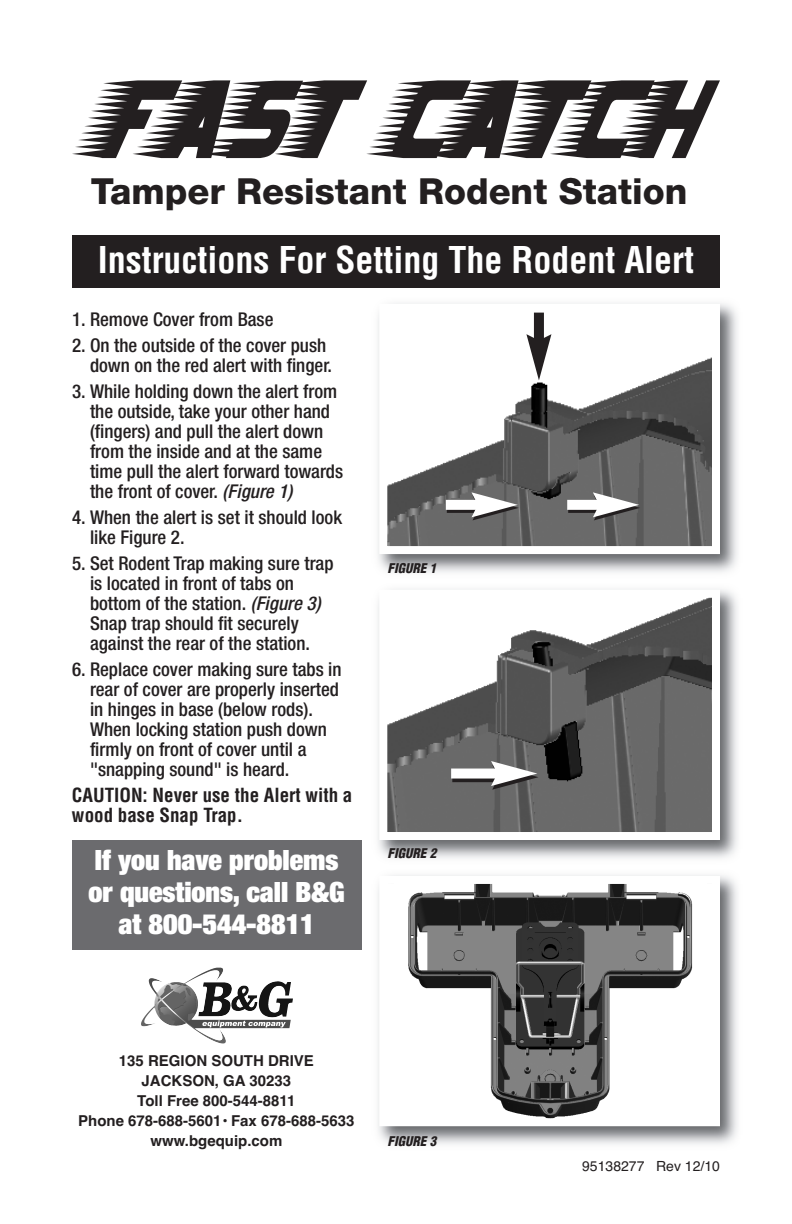
<style>
.page{position:relative;width:792px;height:1224px;background:#fff}
.page>*{position:absolute;margin:0;border:0;box-sizing:border-box;transform-origin:0 0}
.t1{font:700 condensed 36px "Helvetica";color:#fff}
.t2{font:800 36px "Helvetica Neue";color:#231f20}
.t3{font:900 expanded 28px/32px "Helvetica Neue";color:#fff;text-align:center}
.t4{font:500 condensed 19px/20px "Helvetica Neue";color:#231f20}
.t5{font:700 condensed 19px/20px "Helvetica";color:#231f20}
.t6{font:700 15px/20px "Helvetica";color:#231f20;text-align:center}
.t7{font:14px "Helvetica";color:#231f20}
.t8{font:italic 900 condensed 13.2px "Helvetica";letter-spacing:.005em;color:#231f20}
.s1{font-style:italic}
</style>
<div class="page">
<svg style="left:72px;top:80px;width:648px;height:78px"></svg>
<img style="left:378px;top:303px;width:360px;height:842px">
<div style="left:387px;top:312px;width:325px;height:234px;background:#fff"></div>
<img style="left:388px;top:318px;width:323px;height:227px">
<img style="left:141px;top:968px;width:82px;height:55px">
<div style="left:72px;top:235px;width:648px;height:52px;background:#231f20"></div>
<div style="left:447px;top:503px;width:34px;height:10px;background:#231f20"></div>
<div style="left:568px;top:503px;width:35px;height:10px;background:#231f20"></div>
<img style="left:370px;top:580px;width:376px;height:1px">
<img style="left:388px;top:599px;width:323px;height:232px">
<div style="left:452px;top:772px;width:49px;height:10px;background:#231f20"></div>
<div style="left:387px;top:884px;width:325px;height:234px;background:#fff"></div>
<img style="left:408px;top:885px;width:285px;height:232px">
<div style="left:72px;top:840px;width:289px;height:110px;background:#6b6b6e"></div>
<div style="left:446px;top:500px;width:34px;height:10px;background:#fff"></div>
<svg style="left:472px;top:492px;width:47px;height:28px"></svg>
<div style="left:451px;top:769px;width:49px;height:10px;background:#fff"></div>
<svg style="left:491px;top:761px;width:47px;height:29px"></svg>
<div style="left:567px;top:500px;width:35px;height:10px;background:#fff"></div>
<svg style="left:593px;top:492px;width:47px;height:28px"></svg>
<div style="left:534px;top:313px;width:10px;height:30px;background:#231f20"></div>
<svg style="left:526px;top:334px;width:25px;height:46px"></svg>
<h1 class="t2" style="left:91px;top:178px;width:598px">Tamper Resistant Rodent Station</h1>
<h1 class="t1" style="left:98px;top:246px;width:598px">Instructions For Setting The Rodent Alert</h1>
<p class="t4" style="left:72px;top:311px;width:203px">1. Remove Cover from Base</p>
<p class="t4" style="left:90px;top:337px;width:244px;text-indent:-18px">2. On the outside of the cover push down on the red alert with finger.</p>
<p class="t4" style="left:90px;top:383px;width:255px;text-indent:-18px">3. While holding down the alert from the outside, take your other hand (fingers) and pull the alert down from the inside and at the same time pull the alert forward towards the front of cover. <span class="s1">(Figure 1)</span></p>
<p class="t4" style="left:90px;top:509px;width:254px;text-indent:-18px">4. When the alert is set it should look like Figure 2.</p>
<p class="t4" style="left:90px;top:555px;width:245px;text-indent:-18px">5. Set Rodent Trap making sure trap is located in front of tabs on bottom of the station. <span class="s1">(Figure 3)<br></span>Snap trap should fit securely against the rear of the station.</p>
<p class="t4" style="left:90px;top:661px;width:253px;text-indent:-18px">6. Replace cover making sure tabs in rear of cover are properly inserted in hinges in base (below rods).<br>When locking station push down firmly on front of cover until a "snapping sound" is heard.</p>
<p class="t5" style="left:72px;top:787px;width:282px">CAUTION: Never use the Alert with a wood base Snap Trap.</p>
<h2 class="t3" style="left:89px;top:847px;width:258px">If you have problems or questions, call B&amp;G at 800-544-8811</h2>
<p class="t8" style="left:388px;top:561px;width:50px">FIGURE 1</p>
<p class="t8" style="left:388px;top:845px;width:50px">FIGURE 2</p>
<p class="t6" style="left:78px;top:1050px;width:278px">135 REGION SOUTH DRIVE<br>JACKSON, GA 30233<br>Toll Free 800-544-8811<br>Phone 678-688-5601• Fax 678-688-5633 www.bgequip.com</p>
<p class="t8" style="left:388px;top:1133px;width:50px">FIGURE 3</p>
<p class="t7" style="left:582px;top:1158px;width:139px">95138277 Rev 12/10</p>
</div>
